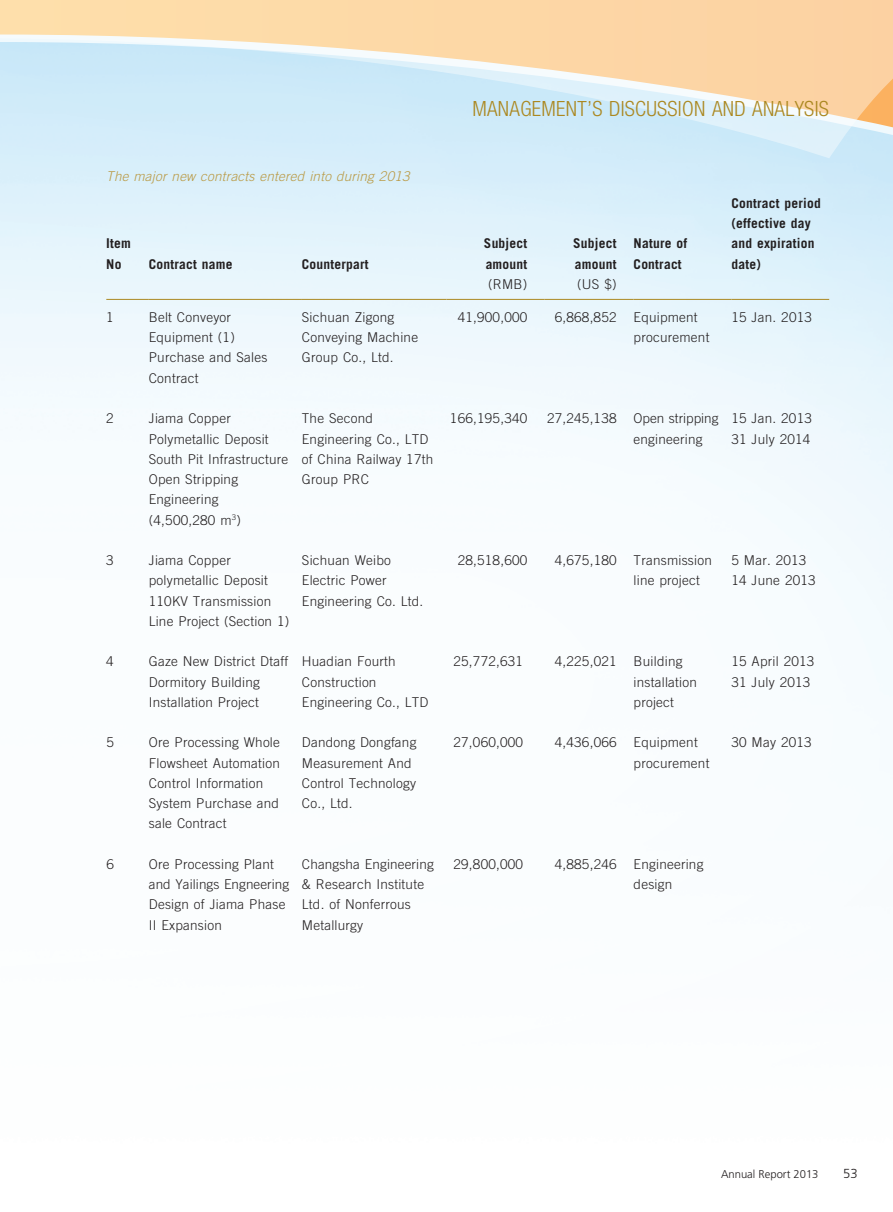
<style>
.page{position:relative;width:893px;height:1212px;background:#fff}
.page>*{position:absolute;margin:0;border:0;box-sizing:border-box;transform-origin:0 0}
.t1{font:300 condensed 21px "Helvetica Neue LT Std";letter-spacing:.015em;color:#ab8821}
.t2{font:300 13.5px/20.2px "Trade Gothic LT Std";letter-spacing:.015em;color:#231f20}
.t3{font:700 13.5px/20.2px "Trade Gothic LT Std";letter-spacing:.015em;color:#231f20}
.t4{font:italic 300 13.5px "Trade Gothic LT Std";letter-spacing:.015em;color:#ba9a46}
.t5{font:300 13.05px "Frutiger LT Std";color:#231f20}
.t6{font:300 11.25px "Frutiger LT Std";color:#231f20}
</style>
<div class="page">
<svg style="left:0;top:0;width:893px;height:158px;background:#e4e3d6"></svg>
<hr style="left:106px;top:299px;width:43px;height:1px;background:#ab8821">
<hr style="left:149px;top:299px;width:153px;height:1px;background:#ab8821">
<hr style="left:302px;top:299px;width:144px;height:1px;background:#ab8821">
<hr style="left:446px;top:299px;width:98px;height:1px;background:#ab8821">
<hr style="left:544px;top:299px;width:90px;height:1px;background:#ab8821">
<hr style="left:634px;top:299px;width:97px;height:1px;background:#ab8821">
<hr style="left:731px;top:299px;width:98px;height:1px;background:#ab8821">
<p class="t4" style="left:106px;top:168px;width:305px">The major new contracts entered into during 2013</p>
<p class="t3" style="left:106px;top:233px;width:26px">Item<br>No</p>
<p class="t3" style="left:149px;top:254px;width:85px">Contract name</p>
<p class="t3" style="left:302px;top:254px;width:68px">Counterpart</p>
<h1 class="t1" style="left:472px;top:97px;width:358px">MANAGEMENT’S DISCUSSION AND ANALYSIS</h1>
<p class="t3" style="left:484px;top:233px;width:45px">Subject amount</p>
<p class="t3" style="left:573px;top:233px;width:45px">Subject amount</p>
<p class="t3" style="left:634px;top:233px;width:55px">Nature of<br>Contract</p>
<p class="t2" style="left:488px;top:274px;width:41px">(RMB)</p>
<p class="t2" style="left:577px;top:274px;width:41px">(US $)</p>
<p class="t3" style="left:731px;top:193px;width:91px">Contract period (effective day and expiration date)</p>
<p class="t2" style="left:106px;top:307px;width:9px">1</p>
<p class="t2" style="left:149px;top:307px;width:120px">Belt Conveyor<br>Equipment (1)<br>Purchase and Sales<br>Contract</p>
<p class="t2" style="left:302px;top:307px;width:118px">Sichuan Zigong<br>Conveying Machine<br>Group Co., Ltd.</p>
<p class="t2" style="left:458px;top:307px;width:71px">41,900,000</p>
<p class="t2" style="left:555px;top:307px;width:63px">6,868,852</p>
<p class="t2" style="left:634px;top:307px;width:77px">Equipment procurement</p>
<p class="t2" style="left:731px;top:307px;width:82px">15 Jan. 2013</p>
<p class="t2" style="left:106px;top:408px;width:9px">2</p>
<p class="t2" style="left:149px;top:408px;width:141px">Jiama Copper<br>Polymetallic Deposit<br>South Pit Infrastructure<br>Open Stripping<br>Engineering (4,500,280 m<sup>3</sup>)</p>
<p class="t2" style="left:302px;top:408px;width:133px">The Second<br>Engineering Co., LTD of China Railway 17th<br>Group PRC</p>
<p class="t2" style="left:450px;top:408px;width:79px">166,195,340</p>
<p class="t2" style="left:547px;top:408px;width:71px">27,245,138</p>
<p class="t2" style="left:634px;top:408px;width:86px">Open stripping engineering</p>
<p class="t2" style="left:731px;top:408px;width:82px">15 Jan. 2013<br>31 July 2014</p>
<p class="t2" style="left:106px;top:550px;width:9px">3</p>
<p class="t2" style="left:149px;top:550px;width:142px">Jiama Copper polymetallic Deposit<br>110KV Transmission<br>Line Project (Section 1)</p>
<p class="t2" style="left:302px;top:550px;width:123px">Sichuan Weibo<br>Electric Power<br>Engineering Co. Ltd.</p>
<p class="t2" style="left:458px;top:550px;width:71px">28,518,600</p>
<p class="t2" style="left:555px;top:550px;width:63px">4,675,180</p>
<p class="t2" style="left:634px;top:550px;width:80px">Transmission line project</p>
<p class="t2" style="left:731px;top:550px;width:86px">5 Mar. 2013<br>14 June 2013</p>
<p class="t2" style="left:106px;top:651px;width:9px">4</p>
<p class="t2" style="left:149px;top:651px;width:141px">Gaze New District Dtaff<br>Dormitory Building<br>Installation Project</p>
<p class="t2" style="left:302px;top:651px;width:128px">Huadian Fourth<br>Construction<br>Engineering Co., LTD</p>
<p class="t2" style="left:453px;top:651px;width:71px">25,772,631</p>
<p class="t2" style="left:555px;top:651px;width:63px">4,225,021</p>
<p class="t2" style="left:634px;top:651px;width:65px">Building installation project</p>
<p class="t2" style="left:731px;top:651px;width:85px">15 April 2013<br>31 July 2013</p>
<p class="t2" style="left:106px;top:732px;width:9px">5</p>
<p class="t2" style="left:149px;top:732px;width:133px">Ore Processing Whole<br>Flowsheet Automation<br>Control Information<br>System Purchase and sale Contract</p>
<p class="t2" style="left:302px;top:732px;width:116px">Dandong Dongfang<br>Measurement And<br>Control Technology<br>Co., Ltd.</p>
<p class="t2" style="left:453px;top:732px;width:71px">27,060,000</p>
<p class="t2" style="left:555px;top:732px;width:63px">4,436,066</p>
<p class="t2" style="left:634px;top:732px;width:77px">Equipment procurement</p>
<p class="t2" style="left:731px;top:732px;width:82px">30 May 2013</p>
<p class="t2" style="left:106px;top:854px;width:9px">6</p>
<p class="t2" style="left:149px;top:854px;width:142px">Ore Processing Plant and Yailings Engneering<br>Design of Jiama Phase<br>II Expansion</p>
<p class="t2" style="left:302px;top:854px;width:133px">Changsha Engineering &amp; Research Institute<br>Ltd. of Nonferrous<br>Metallurgy</p>
<p class="t2" style="left:453px;top:854px;width:71px">29,800,000</p>
<p class="t2" style="left:555px;top:854px;width:63px">4,885,246</p>
<p class="t2" style="left:634px;top:854px;width:71px">Engineering design</p>
<p class="t6" style="left:721px;top:1167px;width:99px">Annual Report 2013</p>
<p class="t5" style="left:843px;top:1166px;width:16px">53</p>
</div>
